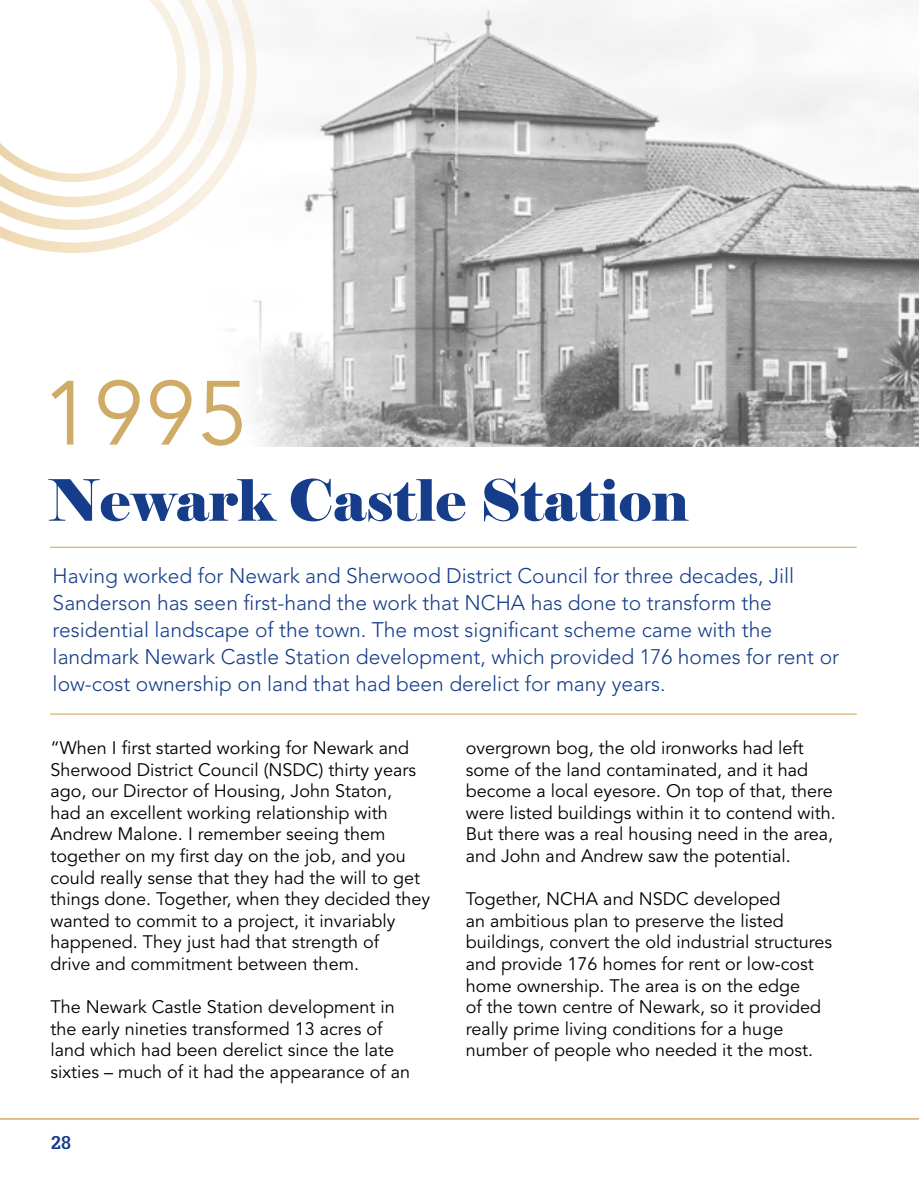
<style>
.page{position:relative;width:919px;height:1187px;background:#fff}
.page>*{position:absolute;margin:0;border:0;box-sizing:border-box;transform-origin:0 0}
.Header_YEAR{font:90px "Avenir LT Std";color:#ceab67}
.Chapter_Header{font:57px "Elephant";color:#153d8a}
.sell_text{font:300 21px/27px "Avenir LT Std";color:#153d8a}
.Body_Copy{font:18px/21.6px "Avenir LT Std";color:#000}
.t1{font:700 18px "Glypha LT Std";color:#153d8a}
</style>
<div class="page">
<img style="left:230px;top:0;width:688px;height:447px">
<svg style="left:0;top:0;width:256px;height:253px"></svg>
<svg style="left:0;top:0;width:210px;height:207px"></svg>
<hr style="left:50px;top:546px;width:806px;height:2px;background:#ceab67">
<hr style="left:50px;top:713px;width:806px;height:1px;background:#ceab67">
<hr style="left:0;top:1118px;width:918px;height:1px;background:#ceab67">
<p class="Header_YEAR" style="left:42px;top:362px;width:207px">1995</p>
<p class="Chapter_Header" style="left:49px;top:464px;width:641px">Newark Castle Station</p>
<p class="sell_text" style="left:53px;top:562px;width:788px">Having worked for Newark and Sherwood District Council for three decades, Jill Sanderson has seen first-hand the work that NCHA has done to transform the residential landscape of the town. The most significant scheme came with the landmark Newark Castle Station development, which provided 176 homes for rent or low-cost ownership on land that had been derelict for many years.</p>
<p class="Body_Copy" style="left:50px;top:737px;width:381px">“When I first started working for Newark and Sherwood District Council (NSDC) thirty years ago, our Director of Housing, John Staton,<br>had an excellent working relationship with Andrew Malone. I remember seeing them together on my first day on the job, and you could really sense that they had the will to get things done. Together, when they decided they wanted to commit to a project, it invariably happened. They just had that strength of<br>drive and commitment between them.</p>
<p class="Body_Copy" style="left:50px;top:996px;width:361px">The Newark Castle Station development in the early nineties transformed 13 acres of land which had been derelict since the late sixties – much of it had the appearance of an</p>
<p class="t1" style="left:51px;top:1131px;width:22px">28</p>
<p class="Body_Copy" style="left:466px;top:737px;width:371px">overgrown bog, the old ironworks had left some of the land contaminated, and it had become a local eyesore. On top of that, there were listed buildings within it to contend with.<br>But there was a real housing need in the area, and John and Andrew saw the potential.</p>
<p class="Body_Copy" style="left:466px;top:888px;width:368px">Together, NCHA and NSDC developed<br>an ambitious plan to preserve the listed buildings, convert the old industrial structures and provide 176 homes for rent or low-cost home ownership. The area is on the edge<br>of the town centre of Newark, so it provided really prime living conditions for a huge number of people who needed it the most.</p>
</div>
